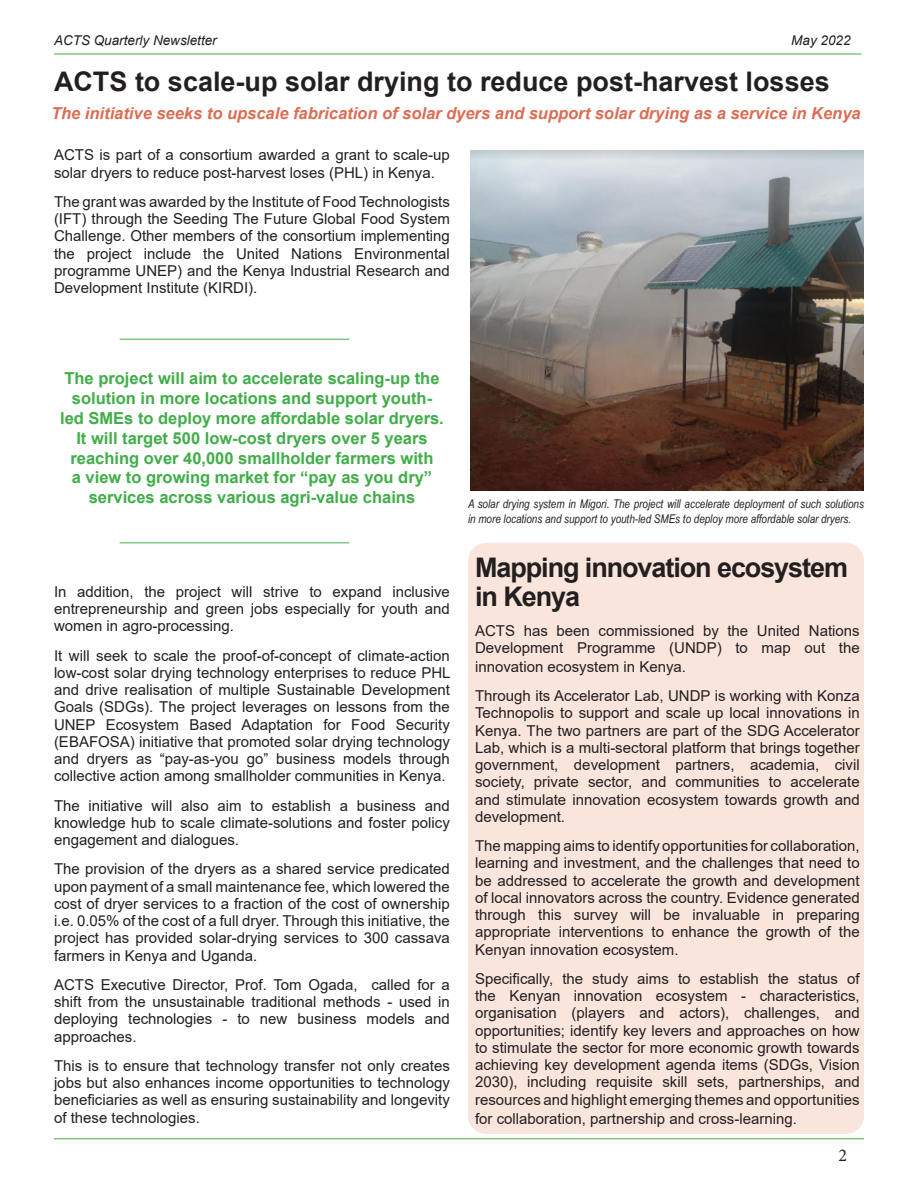
<style>
.page{position:relative;width:918px;height:1188px;background:#fff}
.page>*{position:absolute;margin:0;border:0;box-sizing:border-box;transform-origin:0 0}
.t1{font:700 27px "Arial";color:#231f20}
.t2{font:700 27px/29.1px "Arial";letter-spacing:-.04em;color:#231f20}
.t3{font:18px "Minion Pro";color:#231f20}
.t4{font:700 16.5px/19.8px "Arial";color:#40ae49;text-align:center}
.t5{font:italic 700 16.5px "Arial";color:#dd6c53}
.t6{font:15px/17.2px "Arial";color:#231f20;text-align:justify}
.t7{font:italic 13.5px "Arial";color:#231f20}
.t8{font:italic 12px/14.4px "Arial Narrow";color:#231f20}
</style>
<div class="page">
<hr style="left:54px;top:54px;width:807px;height:1px;background:#40ae49">
<div style="left:468px;top:543px;width:396px;height:591px;background:#f9e5dc;border-radius:18px"></div>
<hr style="left:54px;top:1138px;width:810px;height:1px;background:#40ae49">
<hr style="left:120px;top:339px;width:229px;height:1px;background:#40ae49">
<hr style="left:120px;top:543px;width:229px;height:1px;background:#40ae49">
<img style="left:471px;top:151px;width:393px;height:339px">
<p class="t7" style="left:54px;top:32px;width:164px">ACTS Quarterly Newsletter</p>
<p class="t7" style="left:791px;top:32px;width:61px">May 2022</p>
<p class="t1" style="left:54px;top:62px;width:777px">ACTS to scale-up solar drying to reduce post-harvest losses</p>
<p class="t5" style="left:51px;top:103px;width:811px">The initiative seeks to upscale fabrication of solar dyers and support solar drying as a service in Kenya</p>
<p class="t6" style="left:54px;top:147px;width:397px">ACTS is part of a consortium awarded a grant to scale-up solar dryers to reduce post-harvest loses (PHL) in Kenya.</p>
<p class="t6" style="left:54px;top:193px;width:397px">The grant was awarded by the Institute of Food Technologists (IFT) through the Seeding The Future Global Food System Challenge. Other members of the consortium implementing the project include the United Nations Environmental programme UNEP) and the Kenya Industrial Research and Development Institute (KIRDI).</p>
<p class="t4" style="left:60px;top:369px;width:385px">The project will aim to accelerate scaling-up the solution in more locations and support youth&shy;led SMEs to deploy more affordable solar dryers.<br>It will target 500 low-cost dryers over 5 years reaching over 40,000 smallholder farmers with<br>a view to growing market for “pay as you dry” services across various agri-value chains</p>
<p class="t6" style="left:54px;top:583px;width:397px">In addition, the project will strive to expand inclusive entrepreneurship and green jobs especially for youth and women in agro-processing.</p>
<p class="t6" style="left:54px;top:647px;width:398px">It will seek to scale the proof-of-concept of climate-action low-cost solar drying technology enterprises to reduce PHL and drive realisation of multiple Sustainable Development Goals (SDGs). The project leverages on lessons from the UNEP Ecosystem Based Adaptation for Food Security (EBAFOSA) initiative that promoted solar drying technology and dryers as “pay-as-you go” business models through collective action among smallholder communities in Kenya.</p>
<p class="t6" style="left:54px;top:797px;width:397px">The initiative will also aim to establish a business and knowledge hub to scale climate-solutions and foster policy engagement and dialogues.</p>
<p class="t6" style="left:54px;top:861px;width:397px">The provision of the dryers as a shared service predicated upon payment of a small maintenance fee, which lowered the cost of dryer services to a fraction of the cost of ownership i.e. 0.05% of the cost of a full dryer. Through this initiative, the project has provided solar-drying services to 300 cassava farmers in Kenya and Uganda.</p>
<p class="t6" style="left:54px;top:976px;width:397px">ACTS Executive Director, Prof. Tom Ogada, called for a shift from the unsustainable traditional methods - used in deploying technologies - to new business models and approaches.</p>
<p class="t6" style="left:54px;top:1057px;width:397px">This is to ensure that technology transfer not only creates jobs but also enhances income opportunities to technology beneficiaries as well as ensuring sustainability and longevity of these technologies.</p>
<p class="t8" style="left:468px;top:497px;width:397px">A solar drying system in Migori. The project will accelerate deployment of such solutions in more locations and support to youth-led SMEs to deploy more affordable solar dryers.</p>
<p class="t2" style="left:475px;top:554px;width:374px">Mapping innovation ecosystem in Kenya</p>
<p class="t6" style="left:475px;top:622px;width:386px">ACTS has been commissioned by the United Nations<br>Development Programme (UNDP) to map out the</p>
<p class="t6" style="left:475px;top:658px;width:212px">innovation ecosystem in Kenya.</p>
<p class="t6" style="left:475px;top:687px;width:386px">Through its Accelerator Lab, UNDP is working with Konza Technopolis to support and scale up local innovations in Kenya. The two partners are part of the SDG Accelerator Lab, which is a multi-sectoral platform that brings together government, development partners, academia, civil society, private sector, and communities to accelerate and stimulate innovation ecosystem towards growth and development.</p>
<p class="t6" style="left:475px;top:837px;width:386px">The mapping aims to identify opportunities for collaboration, learning and investment, and the challenges that need to be addressed to accelerate the growth and development of local innovators across the country. Evidence generated through this survey will be invaluable in preparing appropriate interventions to enhance the growth of the Kenyan innovation ecosystem.</p>
<p class="t6" style="left:475px;top:970px;width:386px">Specifically, the study aims to establish the status of the Kenyan innovation ecosystem - characteristics, organisation (players and actors), challenges, and opportunities; identify key levers and approaches on how to stimulate the sector for more economic growth towards achieving key development agenda items (SDGs, Vision 2030), including requisite skill sets, partnerships, and resources and highlight emerging themes and opportunities</p>
<p class="t6" style="left:475px;top:1110px;width:323px">for collaboration, partnership and cross-learning.</p>
<p class="t3" style="left:839px;top:1144px;width:10px">2</p>
</div>
